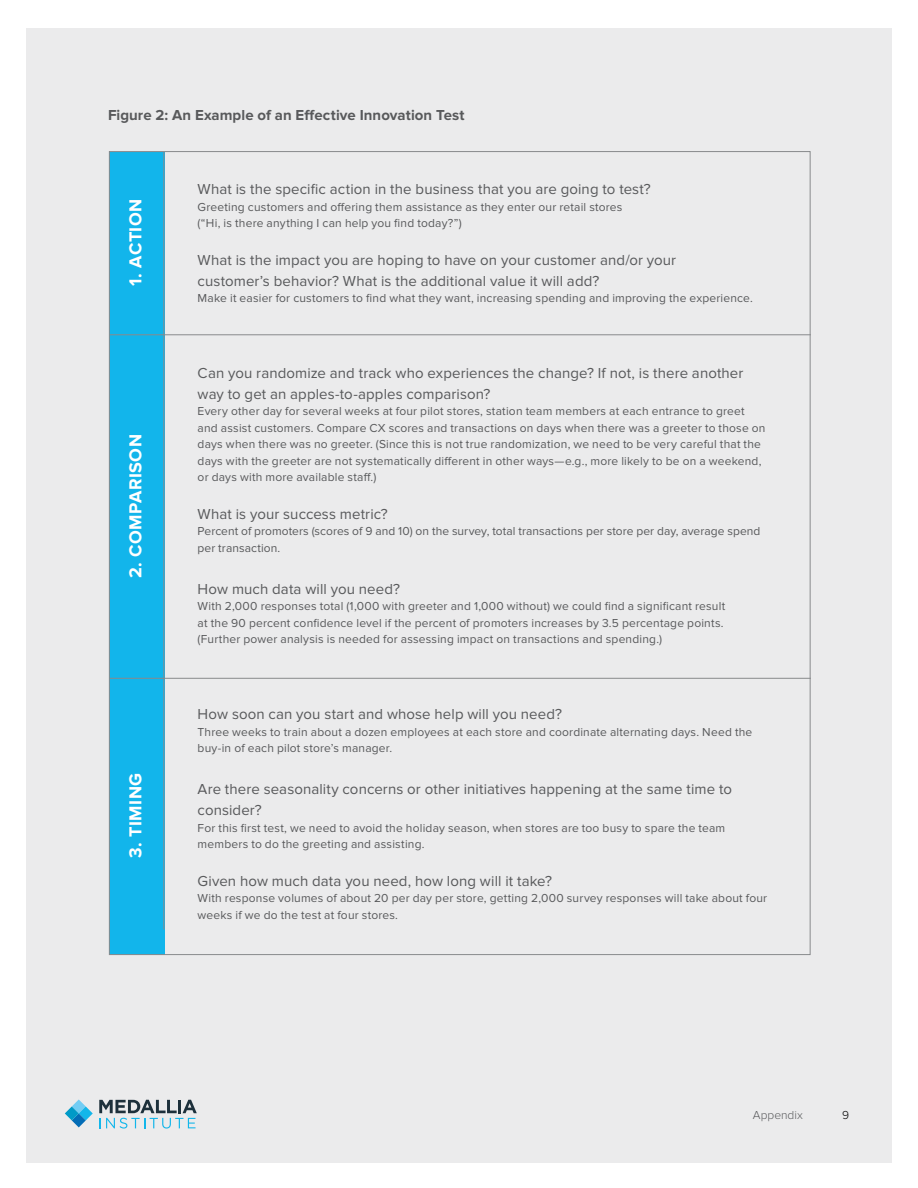
<style>
.page{position:relative;width:918px;height:1188px;background:#fff}
.page>*{position:absolute;margin:0;border:0;box-sizing:border-box;transform-origin:0 0}
.t1{font:700 18px "Proxima Nova";letter-spacing:.03em;color:#fff}
.t2{font:15px/21px "Proxima Nova";letter-spacing:.005em;color:#58595b}
.t3{font:700 15px "Proxima Nova";letter-spacing:.005em;color:#58595b}
.t4{font:12px/16.5px "Proxima Nova";letter-spacing:.015em;color:#58595b}
.t5{font:300 12px "Proxima Nova";color:#58595b}
.t6{font:300 12px "Proxima Nova";color:#000}
</style>
<div class="page">
<div style="left:26px;top:28px;width:866px;height:1134px;background:#ebebec"></div>
<svg style="left:99px;top:1100px;width:98px;height:29px"></svg>
<svg style="left:65px;top:1099px;width:28px;height:28px"></svg>
<div style="left:109px;top:152px;width:56px;height:803px;background:#12b5eb"></div>
<hr style="left:109px;top:334px;width:702px;height:1px;background:#888a8c">
<hr style="left:109px;top:678px;width:702px;height:1px;background:#888a8c">
<hr style="left:163px;top:152px;width:1px;height:777px;background:#888a8c">
<p class="t3" style="left:108px;top:106px;width:358px">Figure 2: An Example of an Effective Innovation Test</p>
<h1 class="t1" style="left:125px;top:286px;width:88px;rotate:-90deg">1. ACTION</h1>
<h1 class="t1" style="left:125px;top:578px;width:146px;rotate:-90deg">2. COMPARISON</h1>
<h1 class="t1" style="left:125px;top:858px;width:87px;rotate:-90deg">3. TIMING</h1>
<p class="t2" style="left:198px;top:179px;width:455px">What is the specific action in the business that you are going to test?</p>
<p class="t4" style="left:198px;top:199px;width:426px">Greeting customers and offering them assistance as they enter our retail stores (“Hi, is there anything I can help you find today?”)</p>
<p class="t2" style="left:198px;top:249px;width:480px">What is the impact you are hoping to have on your customer and/or your customer’s behavior? What is the additional value it will add?</p>
<p class="t4" style="left:198px;top:290px;width:557px">Make it easier for customers to find what they want, increasing spending and improving the experience.</p>
<p class="t2" style="left:198px;top:363px;width:547px">Can you randomize and track who experiences the change? If not, is there another way to get an apples-to-apples comparison?</p>
<p class="t4" style="left:198px;top:403px;width:569px">Every other day for several weeks at four pilot stores, station team members at each entrance to greet and assist customers. Compare CX scores and transactions on days when there was a greeter to those on days when there was no greeter. (Since this is not true randomization, we need to be very careful that the days with the greeter are not systematically different in other ways—e.g., more likely to be on a weekend, or days with more available staff.)</p>
<p class="t2" style="left:198px;top:504px;width:192px">What is your success metric?</p>
<p class="t4" style="left:198px;top:523px;width:564px">Percent of promoters (scores of 9 and 10) on the survey, total transactions per store per day, average spend per transaction.</p>
<p class="t2" style="left:198px;top:579px;width:204px">How much data will you need?</p>
<p class="t4" style="left:198px;top:598px;width:529px">With 2,000 responses total (1,000 with greeter and 1,000 without) we could find a significant result at the 90 percent confidence level if the percent of promoters increases by 3.5 percentage points. (Further power analysis is needed for assessing impact on transactions and spending.)</p>
<p class="t2" style="left:198px;top:704px;width:366px">How soon can you start and whose help will you need?</p>
<p class="t4" style="left:198px;top:724px;width:556px">Three weeks to train about a dozen employees at each store and coordinate alternating days. Need the buy-in of each pilot store’s manager.</p>
<p class="t2" style="left:198px;top:779px;width:536px">Are there seasonality concerns or other initiatives happening at the same time to consider?</p>
<p class="t4" style="left:198px;top:820px;width:529px">For this first test, we need to avoid the holiday season, when stores are too busy to spare the team members to do the greeting and assisting.</p>
<p class="t2" style="left:198px;top:870px;width:356px">Given how much data you need, how long will it take?</p>
<p class="t4" style="left:198px;top:890px;width:571px">With response volumes of about 20 per day per store, getting 2,000 survey responses will take about four weeks if we do the test at four stores.</p>
<p class="t5" style="left:753px;top:1108px;width:51px">Appendix</p>
<p class="t6" style="left:842px;top:1108px;width:9px">9</p>
</div>
